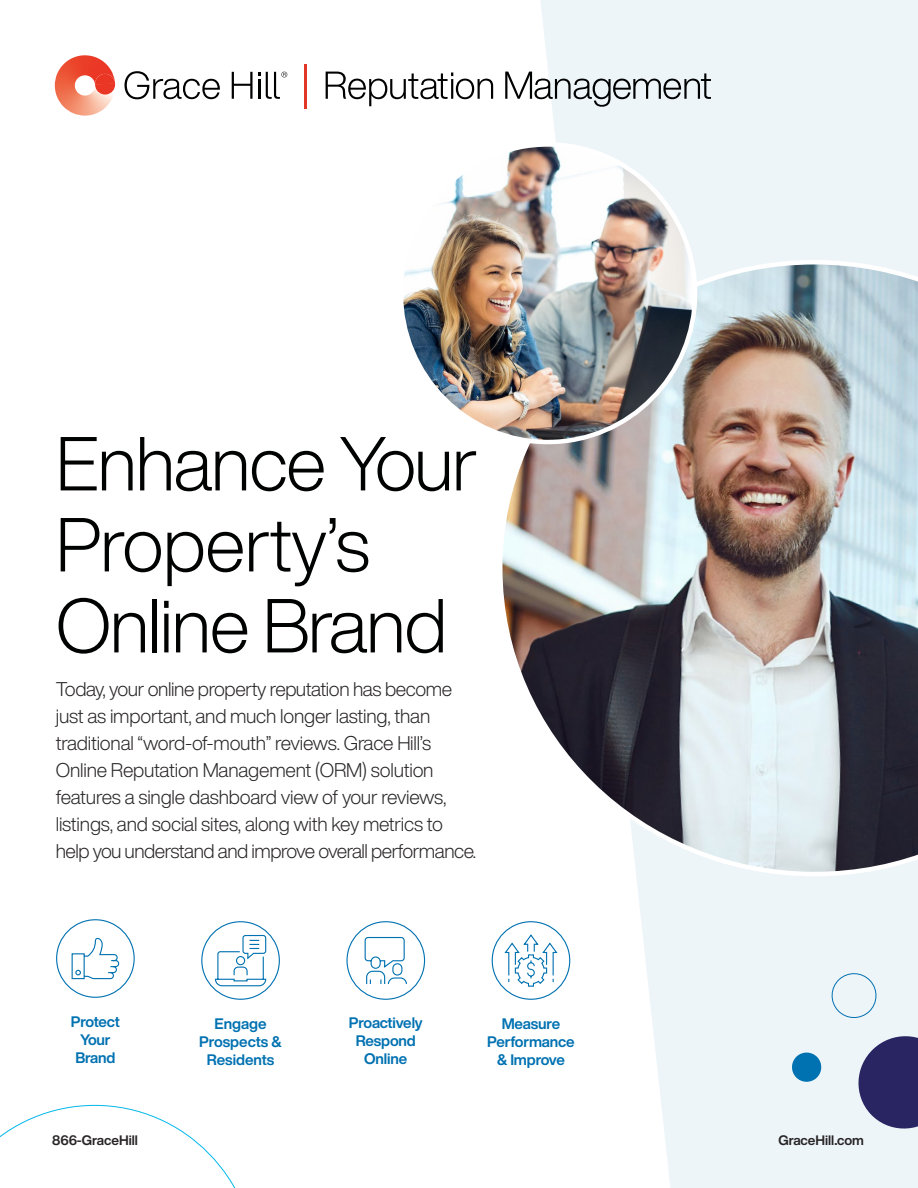
<style>
.page{position:relative;width:918px;height:1188px;background:#fff}
.page>*{position:absolute;margin:0;border:0;box-sizing:border-box;transform-origin:0 0}
.t1{font:300 75px/81px "Helvetica Now Display";letter-spacing:-.02em;color:#000101}
.t2{font:300 19.5px/27px "Helvetica Now Display";letter-spacing:-.015em;color:#272425}
.t3{font:700 15px/18px "Helvetica Now Display";letter-spacing:-.01em;color:#0071b1;text-align:center}
.t4{font:700 13.5px "Helvetica Now Display";color:#272425}
</style>
<div class="page">
<svg style="left:531px;top:0;width:387px;height:1188px;fill:#eef5f9"></svg>
<svg style="left:326px;top:72px;width:167px;height:34px"></svg>
<svg style="left:505px;top:72px;width:206px;height:35px"></svg>
<hr style="left:305px;top:64px;width:2px;height:45px;background:#e23627">
<svg style="left:124px;top:71px;width:96px;height:28px"></svg>
<svg style="left:232px;top:72px;width:55px;height:27px"></svg>
<img style="left:55px;top:55px;width:58px;height:61px">
<img style="left:95px;top:74px;width:20px;height:9px">
<img style="left:95px;top:83px;width:20px;height:12px">
<svg style="left:0;top:1105px;width:236px;height:83px"></svg>
<img style="left:502px;top:260px;width:416px;height:616px">
<img style="left:404px;top:144px;width:291px;height:298px">
<svg style="left:853px;top:1031px;width:65px;height:102px"></svg>
<svg style="left:790px;top:1051px;width:33px;height:32px"></svg>
<svg style="left:830px;top:971px;width:48px;height:49px"></svg>
<div style="left:56px;top:919px;width:79px;height:79px;border:1px solid #0071b1;border-radius:50%"></div>
<svg style="left:71px;top:937px;width:49px;height:43px"></svg>
<div style="left:346px;top:921px;width:79px;height:79px;border:1px solid #0071b1;border-radius:50%"></div>
<svg style="left:364px;top:936px;width:43px;height:48px"></svg>
<div style="left:492px;top:921px;width:78px;height:79px;border:1px solid #0071b1;border-radius:50%"></div>
<svg style="left:503px;top:933px;width:56px;height:54px"></svg>
<div style="left:201px;top:921px;width:79px;height:79px;border:1px solid #0071b1;border-radius:50%"></div>
<svg style="left:214px;top:935px;width:53px;height:52px"></svg>
<h1 class="t1" style="left:56px;top:423px;width:424px">Enhance Your<br>Property’s<br>Online Brand</h1>
<p class="t2" style="left:56px;top:675px;width:422px">Today, your online property reputation has become just as important, and much longer lasting, than traditional “word-of-mouth” reviews. Grace Hill’s Online Reputation Management (ORM) solution features a single dashboard view of your reviews, listings, and social sites, along with key metrics to help you understand and improve overall performance.</p>
<p class="t3" style="left:71px;top:1012px;width:50px">Protect<br>Your<br>Brand</p>
<p class="t3" style="left:349px;top:1014px;width:75px">Proactively<br>Respond<br>Online</p>
<p class="t3" style="left:487px;top:1014px;width:89px">Measure<br>Performance &amp; Improve</p>
<p class="t3" style="left:199px;top:1014px;width:84px">Engage<br>Prospects &amp;<br>Residents</p>
<p class="t4" style="left:52px;top:1131px;width:87px">866-GraceHill</p>
<p class="t4" style="left:778px;top:1131px;width:87px">GraceHill.com</p>
</div>
